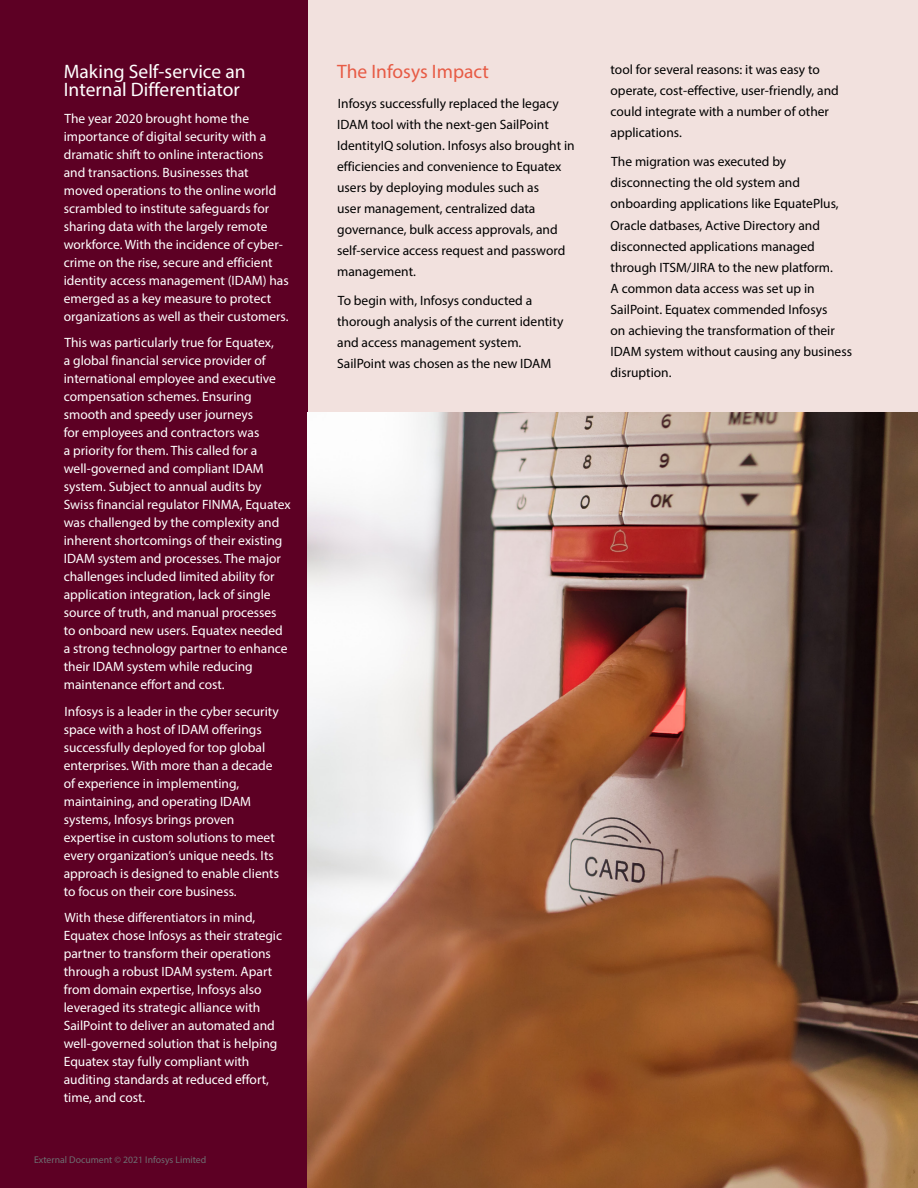
<style>
.page{position:relative;width:918px;height:1188px;background:#fff}
.page>*{position:absolute;margin:0;border:0;box-sizing:border-box;transform-origin:0 0}
.t1{font:19.5px/18px "Myriad Pro";color:#fff}
.t2{font:19.5px "Myriad Pro";color:#e75b45}
.t3{font:13.5px/18px "Myriad Pro";color:#fff}
.t4{font:13.5px/21px "Myriad Pro";color:#000}
.t5{font:9.75px "Myriad Pro";color:#6d6e71}
</style>
<div class="page">
<div style="left:307px;top:0;width:611px;height:413px;background:#f2e1de"></div>
<div style="left:0;top:0;width:308px;height:1188px;background:#5d0024"></div>
<img style="left:307px;top:413px;width:611px;height:775px">
<h1 class="t1" style="left:64px;top:63px;width:183px">Making Self-service an<br>Internal Differentiator</h1>
<p class="t3" style="left:64px;top:109px;width:227px">The year 2020 brought home the importance of digital security with a dramatic shift to online interactions<br>and transactions. Businesses that moved operations to the online world scrambled to institute safeguards for sharing data with the largely remote workforce. With the incidence of cyber&shy;crime on the rise, secure and efficient identity access management (IDAM) has emerged as a key measure to protect organizations as well as their customers.</p>
<p class="t3" style="left:64px;top:334px;width:229px">This was particularly true for Equatex,<br>a global financial service provider of international employee and executive compensation schemes. Ensuring smooth and speedy user journeys<br>for employees and contractors was<br>a priority for them. This called for a well-governed and compliant IDAM system. Subject to annual audits by Swiss financial regulator FINMA, Equatex was challenged by the complexity and inherent shortcomings of their existing IDAM system and processes. The major challenges included limited ability for application integration, lack of single source of truth, and manual processes to onboard new users. Equatex needed a strong technology partner to enhance their IDAM system while reducing maintenance effort and cost.</p>
<p class="t3" style="left:64px;top:702px;width:217px">Infosys is a leader in the cyber security space with a host of IDAM offerings successfully deployed for top global enterprises. With more than a decade of experience in implementing, maintaining, and operating IDAM systems, Infosys brings proven expertise in custom solutions to meet every organization’s unique needs. Its approach is designed to enable clients to focus on their core business.</p>
<p class="t3" style="left:64px;top:908px;width:220px">With these differentiators in mind, Equatex chose Infosys as their strategic partner to transform their operations through a robust IDAM system. Apart from domain expertise, Infosys also leveraged its strategic alliance with SailPoint to deliver an automated and well-governed solution that is helping Equatex stay fully compliant with auditing standards at reduced effort, time, and cost.</p>
<p class="t5" style="left:34px;top:1154px;width:174px">External Document © 2021 Infosys Limited</p>
<h1 class="t2" style="left:337px;top:60px;width:153px">The Infosys Impact</h1>
<p class="t4" style="left:337px;top:93px;width:239px">Infosys successfully replaced the legacy IDAM tool with the next-gen SailPoint IdentityIQ solution. Infosys also brought in efficiencies and convenience to Equatex users by deploying modules such as<br>user management, centralized data governance, bulk access approvals, and self-service access request and password management.</p>
<p class="t4" style="left:337px;top:290px;width:228px">To begin with, Infosys conducted a thorough analysis of the current identity and access management system.<br>SailPoint was chosen as the new IDAM</p>
<p class="t4" style="left:611px;top:59px;width:230px">tool for several reasons: it was easy to operate, cost-effective, user-friendly, and could integrate with a number of other applications.</p>
<p class="t4" style="left:611px;top:151px;width:243px">The migration was executed by disconnecting the old system and onboarding applications like EquatePlus, Oracle datbases, Active Directory and disconnected applications managed through ITSM/JIRA to the new platform.<br>A common data access was set up in SailPoint. Equatex commended Infosys<br>on achieving the transformation of their IDAM system without causing any business disruption.</p>
</div>
